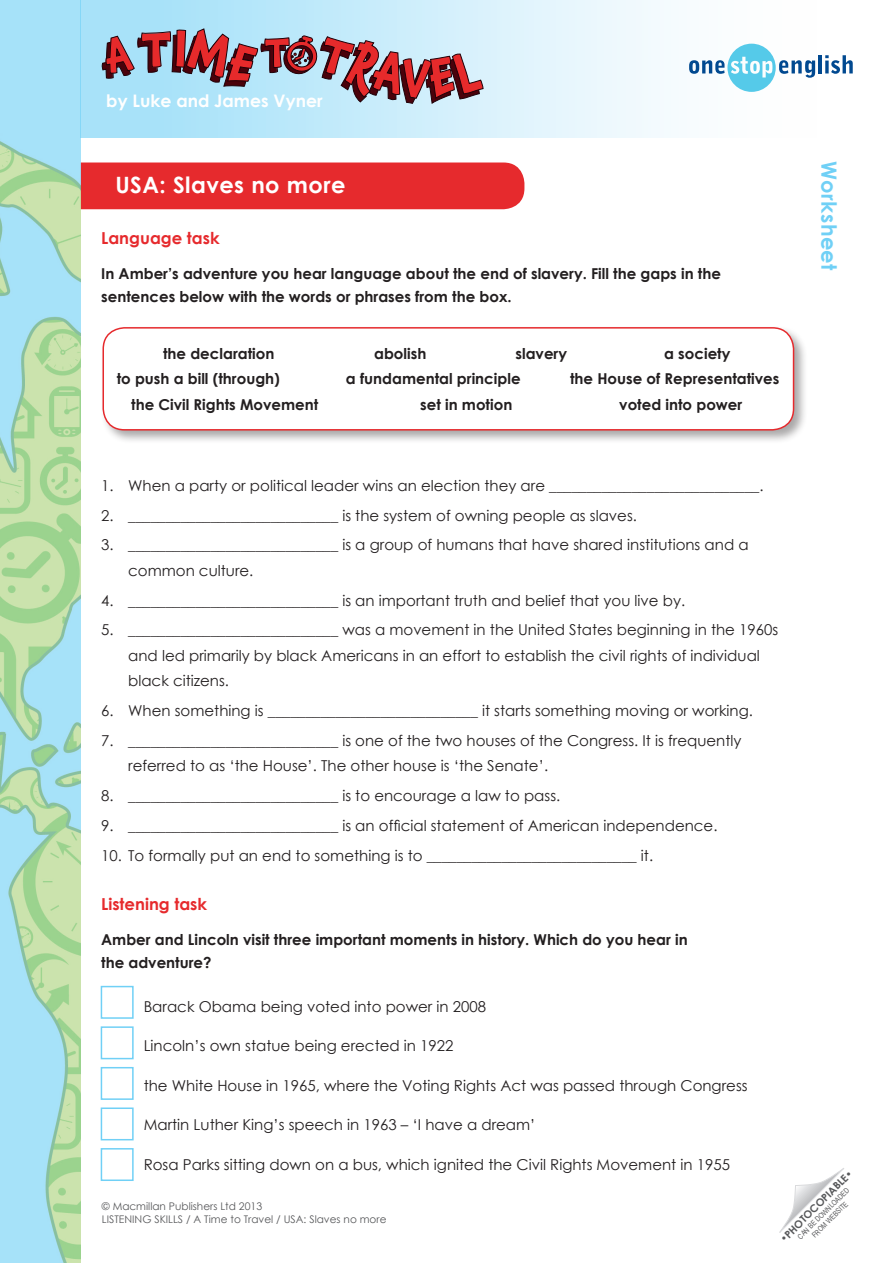
<style>
.page{position:relative;width:893px;height:1263px;background:#fff}
.page>*{position:absolute;margin:0;border:0;box-sizing:border-box;transform-origin:0 0}
.t1{font:700 22.5px "Century Gothic";letter-spacing:.02em;color:#fff}
.t2{font:700 21px "Century Gothic";letter-spacing:.02em;color:#70d0f6}
.t3{font:700 17.25px "Century Gothic";color:#fff}
.Rubric{font:700 16.5px "Century Gothic";color:#e62a2d}
.RubricBody{font:15px/25.5px "Century Gothic";color:#231f20}
.RubricBody-2{font:700 15px/22.5px "Century Gothic";color:#231f20}
.t4{font:10.5px/13.5px "Century Gothic";color:#57585a}
.t5{font:700 10.5px "Century Gothic";color:#57585a}
.t6{font:7.5px/9px "Arial Narrow";color:#57585a;text-align:center}
.s1{font-weight:400}
</style>
<div class="page">
<svg style="left:779px;top:1168px;width:65px;height:65px"></svg>
<div style="left:81px;top:162px;width:443px;height:47px;background:#e62a2d"></div>
<img style="left:0;top:0;width:81px;height:1263px">
<div style="left:81px;top:0;width:812px;height:137px;background:linear-gradient(to right,#a2e0f9,#fff)"></div>
<svg style="left:689px;top:44px;width:126px;height:48px"></svg>
<hr style="left:818px;top:55px;width:4px;height:18px;background:#014990">
<svg style="left:825px;top:55px;width:28px;height:19px"></svg>
<div style="left:100px;top:325px;width:708px;height:120px;background:#231f20;opacity:.39"></div>
<div style="left:103px;top:328px;width:690px;height:102px;background:#fff;border-radius:21px"></div>
<div style="left:102px;top:327px;width:692px;height:104px;border:2px solid #e62a2d;border-radius:21px"></div>
<div style="left:101px;top:986px;width:33px;height:33px;background:#fff;border:2px solid #70d0f6"></div>
<div style="left:101px;top:1026px;width:33px;height:33px;background:#fff;border:2px solid #70d0f6"></div>
<div style="left:101px;top:1067px;width:33px;height:33px;background:#fff;border:2px solid #70d0f6"></div>
<div style="left:101px;top:1107px;width:33px;height:33px;background:#fff;border:2px solid #70d0f6"></div>
<div style="left:101px;top:1148px;width:33px;height:33px;background:#fff;border:2px solid #70d0f6"></div>
<svg style="left:101px;top:27px;width:383px;height:77px"></svg>
<p class="t3" style="left:106px;top:88px;width:218px">by Luke and James Vyner</p>
<h1 class="t1" style="left:115px;top:168px;width:231px">USA: Slaves no more</h1>
<p class="Rubric" style="left:101px;top:226px;width:120px">Language task</p>
<p class="RubricBody-2" style="left:101px;top:262px;width:621px">In Amber’s adventure you hear language about the end of slavery. Fill the gaps in the sentences below with the words or phrases from the box.</p>
<p class="RubricBody-2" style="left:163px;top:342px;width:113px">the declaration</p>
<p class="RubricBody-2" style="left:374px;top:342px;width:54px">abolish</p>
<p class="RubricBody-2" style="left:515px;top:342px;width:53px">slavery</p>
<p class="RubricBody-2" style="left:664px;top:342px;width:68px">a society</p>
<p class="RubricBody-2" style="left:117px;top:367px;width:165px">to push a bill (through)</p>
<p class="RubricBody-2" style="left:346px;top:367px;width:176px">a fundamental principle</p>
<p class="RubricBody-2" style="left:570px;top:367px;width:211px">the House of Representatives</p>
<p class="RubricBody-2" style="left:131px;top:392px;width:189px">the Civil Rights Movement</p>
<p class="RubricBody-2" style="left:420px;top:392px;width:94px">set in motion</p>
<p class="RubricBody-2" style="left:619px;top:392px;width:124px">voted into power</p>
<p class="t2" style="left:845px;top:161px;width:111px;rotate:90deg">Worksheet</p>
<p class="RubricBody" style="left:101px;top:472px;width:664px">1. When a party or political leader wins an election they are ____________________________.</p>
<p class="RubricBody" style="left:101px;top:502px;width:537px">2. ____________________________ is the system of owning people as slaves.</p>
<p class="RubricBody" style="left:128px;top:532px;width:622px;text-indent:-27px">3. ____________________________ is a group of humans that have shared institutions and a common culture.</p>
<p class="RubricBody" style="left:101px;top:587px;width:586px">4. ____________________________ is an important truth and belief that you live by.</p>
<p class="RubricBody" style="left:128px;top:617px;width:651px;text-indent:-27px">5. ____________________________ was a movement in the United States beginning in the 1960s and led primarily by black Americans in an effort to establish the civil rights of individual black citizens.</p>
<p class="RubricBody" style="left:101px;top:698px;width:653px">6. When something is ____________________________ it starts something moving or working.</p>
<p class="RubricBody" style="left:128px;top:728px;width:615px;text-indent:-27px">7. ____________________________ is one of the two houses of the Congress. It is frequently referred to as ‘the House’. The other house is ‘the Senate’.</p>
<p class="RubricBody" style="left:101px;top:783px;width:461px">8. ____________________________ is to encourage a law to pass.</p>
<p class="RubricBody" style="left:101px;top:813px;width:618px">9. ____________________________ is an official statement of American independence.</p>
<p class="RubricBody" style="left:101px;top:842px;width:554px">10. To formally put an end to something is to ____________________________ it.</p>
<p class="Rubric" style="left:101px;top:891px;width:107px">Listening task</p>
<p class="RubricBody-2" style="left:101px;top:928px;width:588px">Amber and Lincoln visit three important moments in history. Which do you hear in the adventure?</p>
<p class="RubricBody" style="left:144px;top:993px;width:344px">Barack Obama being voted into power in 2008</p>
<p class="RubricBody" style="left:144px;top:1033px;width:311px">Lincoln’s own statue being erected in 1922</p>
<p class="RubricBody" style="left:144px;top:1072px;width:605px">the White House in 1965, where the Voting Rights Act was passed through Congress</p>
<p class="RubricBody" style="left:144px;top:1112px;width:393px">Martin Luther King’s speech in 1963 – ‘I have a dream’</p>
<p class="RubricBody" style="left:144px;top:1152px;width:588px">Rosa Parks sitting down on a bus, which ignited the Civil Rights Movement in 1955</p>
<p class="t5" style="left:776px;top:1235px;width:99px;rotate:-45deg"><span class="s1">•</span>PHOTOCOPIABLE<span class="s1">•</span></p>
<p class="t6" style="left:796px;top:1234px;width:71px;rotate:-45deg">CAN BE DOWNLOADED<br>FROM WEBSITE</p>
<p class="t4" style="left:102px;top:1199px;width:286px">© Macmillan Publishers Ltd 2013<br>LISTENING SKILLS / A Time to Travel / USA: Slaves no more</p>
</div>
